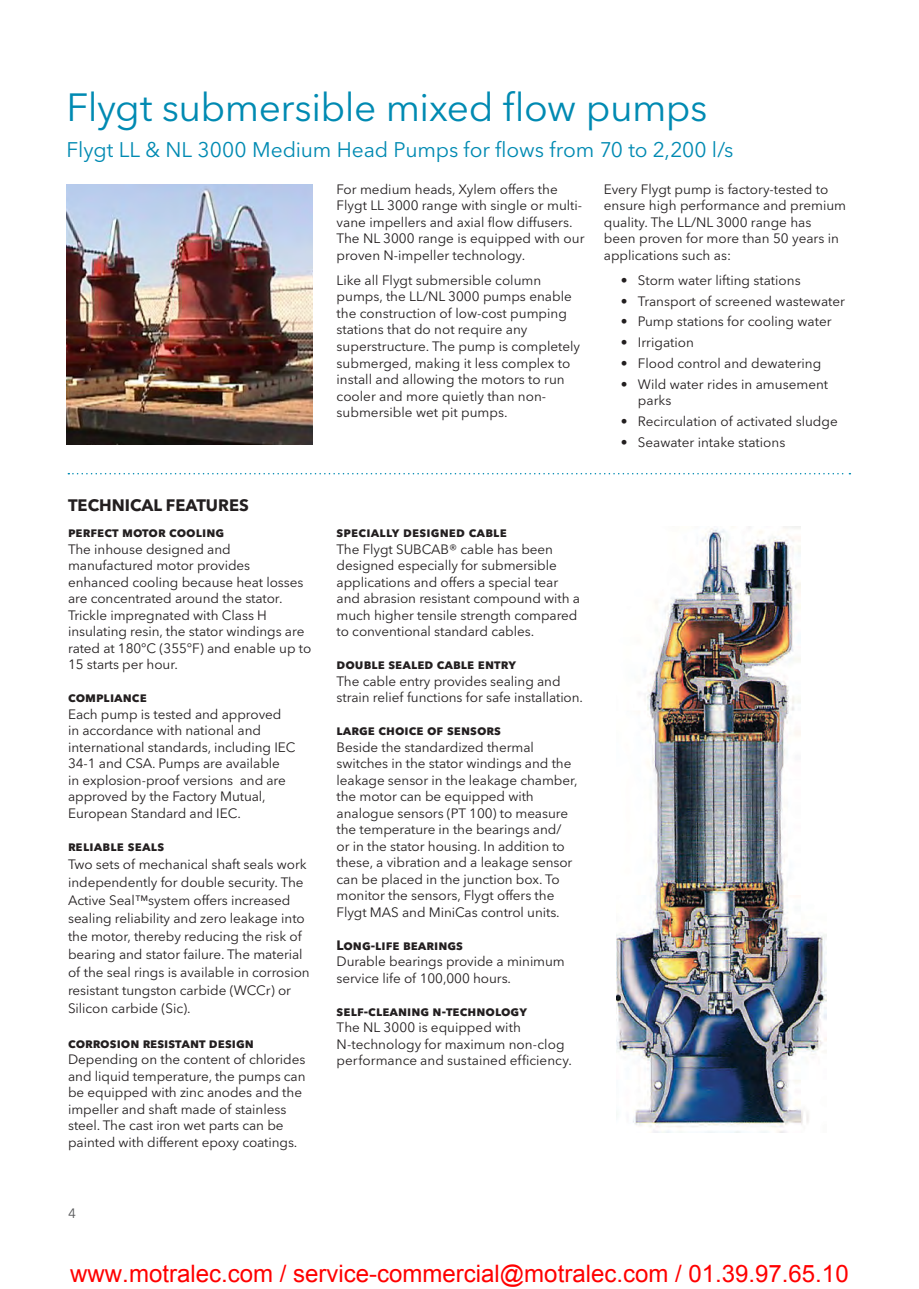
<style>
.page{position:relative;width:919px;height:1289px;background:#fff}
.page>*{position:absolute;margin:0;border:0;box-sizing:border-box;transform-origin:0 0}
.t1{font:39px "Avenir Next LT Pro";letter-spacing:-.015em;color:#008ab2}
.t2{font:24px "Arial";color:#f00}
.t3{font:21px "Avenir Next LT Pro";letter-spacing:-.005em;color:#008ab2}
.t4{font:700 16.5px "Avenir Next LT Pro";letter-spacing:.015em;color:#231f20}
.t5{font:13.5px/16.5px "Avenir Next LT Pro";letter-spacing:-.005em;color:#231f20}
.t6{font:700 13.5px "Avenir Next LT Pro";color:#231f20}
.t7{font:13.5px "Avenir Next LT Pro";color:#58595b}
</style>
<div class="page">
<img style="left:616px;top:526px;width:210px;height:606px">
<img style="left:67px;top:184px;width:245px;height:260px">
<svg style="left:68px;top:473px;width:782px;height:1px"></svg>
<h1 class="t1" style="left:67px;top:84px;width:642px">Flygt submersible mixed flow pumps</h1>
<h3 class="t3" style="left:67px;top:137px;width:668px">Flygt LL &amp; NL 3000 Medium Head Pumps for flows from 70 to 2,200 l/s</h3>
<p class="t5" style="left:336px;top:181px;width:249px">For medium heads, Xylem offers the Flygt LL 3000 range with single or multi&shy;vane impellers and axial flow diffusers.<br>The NL 3000 range is equipped with our proven N-impeller technology.</p>
<p class="t5" style="left:336px;top:272px;width:245px">Like all Flygt submersible column pumps, the LL/NL 3000 pumps enable the construction of low-cost pumping stations that do not require any superstructure. The pump is completely submerged, making it less complex to install and allowing the motors to run cooler and more quietly than non&shy;submersible wet pit pumps.</p>
<p class="t5" style="left:603px;top:181px;width:244px">Every Flygt pump is factory-tested to ensure high performance and premium quality. The LL/NL 3000 range has been proven for more than 50 years in applications such as:</p>
<p class="t5" style="left:620px;top:272px;width:181px">• Storm water lifting stations</p>
<p class="t5" style="left:620px;top:293px;width:225px">• Transport of screened wastewater</p>
<p class="t5" style="left:620px;top:313px;width:212px">• Pump stations for cooling water</p>
<p class="t5" style="left:620px;top:334px;width:74px">• Irrigation</p>
<p class="t5" style="left:620px;top:355px;width:202px">• Flood control and dewatering</p>
<p class="t5" style="left:637px;top:376px;width:192px;text-indent:-17px">• Wild water rides in amusement parks</p>
<p class="t5" style="left:620px;top:413px;width:218px">• Recirculation of activated sludge</p>
<p class="t5" style="left:620px;top:434px;width:166px">• Seawater intake stations</p>
<p class="t4" style="left:68px;top:495px;width:182px">TECHNICAL FEATURES</p>
<p class="t6" style="left:68px;top:524px;width:157px">PERFECT MOTOR COOLING</p>
<p class="t5" style="left:68px;top:541px;width:245px">The inhouse designed and manufactured motor provides enhanced cooling because heat losses are concentrated around the stator.<br>Trickle impregnated with Class H insulating resin, the stator windings are rated at 180°C (355°F) and enable up to<br>15 starts per hour.</p>
<p class="t6" style="left:68px;top:689px;width:2px">COMPLIANCE</p>
<p class="t5" style="left:68px;top:706px;width:229px">Each pump is tested and approved in accordance with national and international standards, including IEC 34-1 and CSA. Pumps are available<br>in explosion-proof versions and are approved by the Factory Mutual, European Standard and IEC.</p>
<p class="t6" style="left:68px;top:837px;width:98px">RELIABLE SEALS</p>
<p class="t5" style="left:68px;top:855px;width:243px;line-height:18px">Two sets of mechanical shaft seals work independently for double security. The Active Seal™system offers increased sealing reliability and zero leakage into the motor, thereby reducing the risk of bearing and stator failure. The material of the seal rings is available in corrosion resistant tungston carbide (WCCr) or Silicon carbide (Sic).</p>
<p class="t6" style="left:68px;top:1034px;width:187px">CORROSION RESISTANT DESIGN</p>
<p class="t5" style="left:68px;top:1051px;width:239px">Depending on the content of chlorides and liquid temperature, the pumps can be equipped with zinc anodes and the impeller and shaft made of stainless steel. The cast iron wet parts can be painted with different epoxy coatings.</p>
<p class="t7" style="left:68px;top:1205px;width:9px">4</p>
<p class="t6" style="left:336px;top:524px;width:172px">SPECIALLY DESIGNED CABLE</p>
<p class="t5" style="left:336px;top:541px;width:245px">The Flygt SUBCAB® cable has been designed especially for submersible applications and offers a special tear and abrasion resistant compound with a much higher tensile strength compared to conventional standard cables.</p>
<p class="t6" style="left:336px;top:656px;width:117px">DOUBLE SEALED CABLE</p>
<p class="t6" style="left:478px;top:656px;width:40px">ENTRY</p>
<p class="t5" style="left:336px;top:673px;width:248px">The cable entry provides sealing and strain relief functions for safe installation.</p>
<p class="t6" style="left:336px;top:722px;width:166px">LARGE CHOICE OF SENSORS</p>
<p class="t5" style="left:336px;top:739px;width:242px">Beside the standardized thermal switches in the stator windings and the leakage sensor in the leakage chamber, the motor can be equipped with analogue sensors (PT 100) to measure the temperature in the bearings and/ or in the stator housing. In addition to these, a vibration and a leakage sensor can be placed in the junction box. To monitor the sensors, Flygt offers the Flygt MAS and MiniCas control units.</p>
<p class="t6" style="left:336px;top:936px;width:17px">LONG</p>
<p class="t6" style="left:371px;top:936px;width:12px">-LIFE</p>
<p class="t6" style="left:403px;top:936px;width:40px">BEARINGS</p>
<p class="t5" style="left:336px;top:953px;width:230px">Durable bearings provide a minimum service life of 100,000 hours.</p>
<p class="t6" style="left:336px;top:1002px;width:192px">SELF-CLEANING N-TECHNOLOGY</p>
<p class="t5" style="left:336px;top:1019px;width:237px">The NL 3000 is equipped with<br>N-technology for maximum non-clog performance and sustained efficiency.</p>
<h2 class="t2" style="left:70px;top:1264px;width:779px">www.motralec.com / service-commercial@motralec.com / 01.39.97.65.10</h2>
</div>
